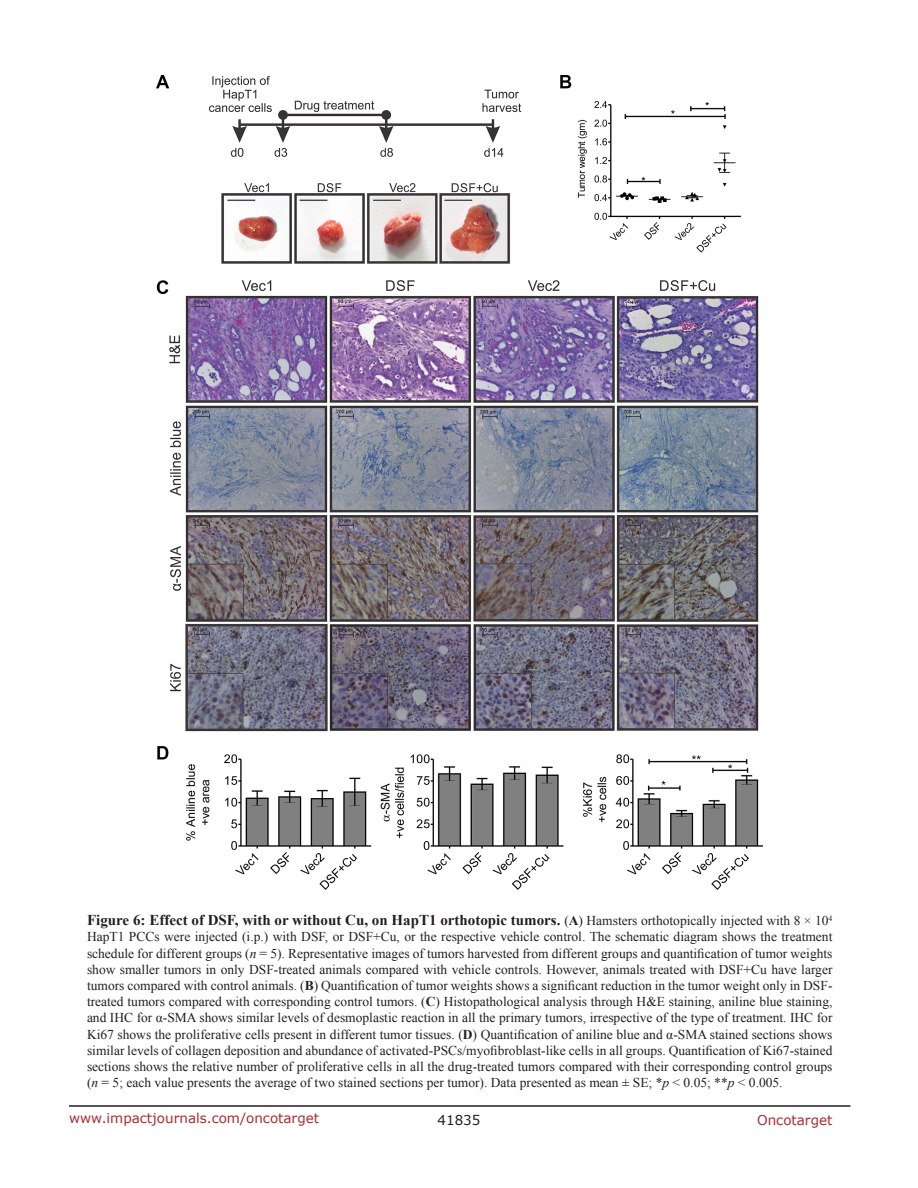
<style>
.page{position:relative;width:918px;height:1188px;background:#fff}
.page>*{position:absolute;margin:0;border:0;box-sizing:border-box;transform-origin:0 0}
.FigureText{font:700 15px "Times New Roman";color:#231f20}
.FigureText-2{font:13.5px/16.2px "Times New Roman";color:#231f20;text-align:justify}
.t1{font:13.5px "Verdana";color:#ac2b31}
.t2{font:13.5px "Verdana";color:#231f20}
.s1{font-weight:400;font-size:13.5px}
.s2{font-size:13.5px}
.s3{font-style:italic}
.s4{font-weight:700}
</style>
<div class="page">
<hr style="left:69px;top:1105px;width:781px;height:2px;background:#231f20">
<img style="left:157px;top:76px;width:606px;height:814px">
<p class="FigureText" style="left:87px;top:910px;width:747px">Figure 6: Effect of DSF, with or without Cu, on HapT1 orthotopic tumors. <span class="s1">(</span><span class="s2">A</span><span class="s1">) Hamsters orthotopically injected with 8 × 10</span><sup>4</sup></p>
<p class="FigureText-2" style="left:87px;top:929px;width:747px">HapT1 PCCs were injected (i.p.) with DSF, or DSF+Cu, or the respective vehicle control. The schematic diagram shows the treatment schedule for different groups (<span class="s3">n</span> = 5). Representative images of tumors harvested from different groups and quantification of tumor weights show smaller tumors in only DSF-treated animals compared with vehicle controls. However, animals treated with DSF+Cu have larger tumors compared with control animals. (<span class="s4">B</span>) Quantification of tumor weights shows a significant reduction in the tumor weight only in DSF&shy;treated tumors compared with corresponding control tumors. (<span class="s4">C</span>) Histopathological analysis through H&amp;E staining, aniline blue staining, and IHC for α-SMA shows similar levels of desmoplastic reaction in all the primary tumors, irrespective of the type of treatment. IHC for Ki67 shows the proliferative cells present in different tumor tissues. (<span class="s4">D</span>) Quantification of aniline blue and α-SMA stained sections shows similar levels of collagen deposition and abundance of activated-PSCs/myofibroblast-like cells in all groups. Quantification of Ki67-stained sections shows the relative number of proliferative cells in all the drug-treated tumors compared with their corresponding control groups (<span class="s3">n</span> = 5; each value presents the average of two stained sections per tumor). Data presented as mean ± SE; *<span class="s3">p</span> &lt; 0.05; **<span class="s3">p</span> &lt; 0.005.</p>
<p class="t1" style="left:69px;top:1109px;width:252px">www.impactjournals.com/oncotarget</p>
<p class="t2" style="left:438px;top:1111px;width:44px">41835</p>
<p class="t1" style="left:757px;top:1111px;width:77px">Oncotarget</p>
</div>
